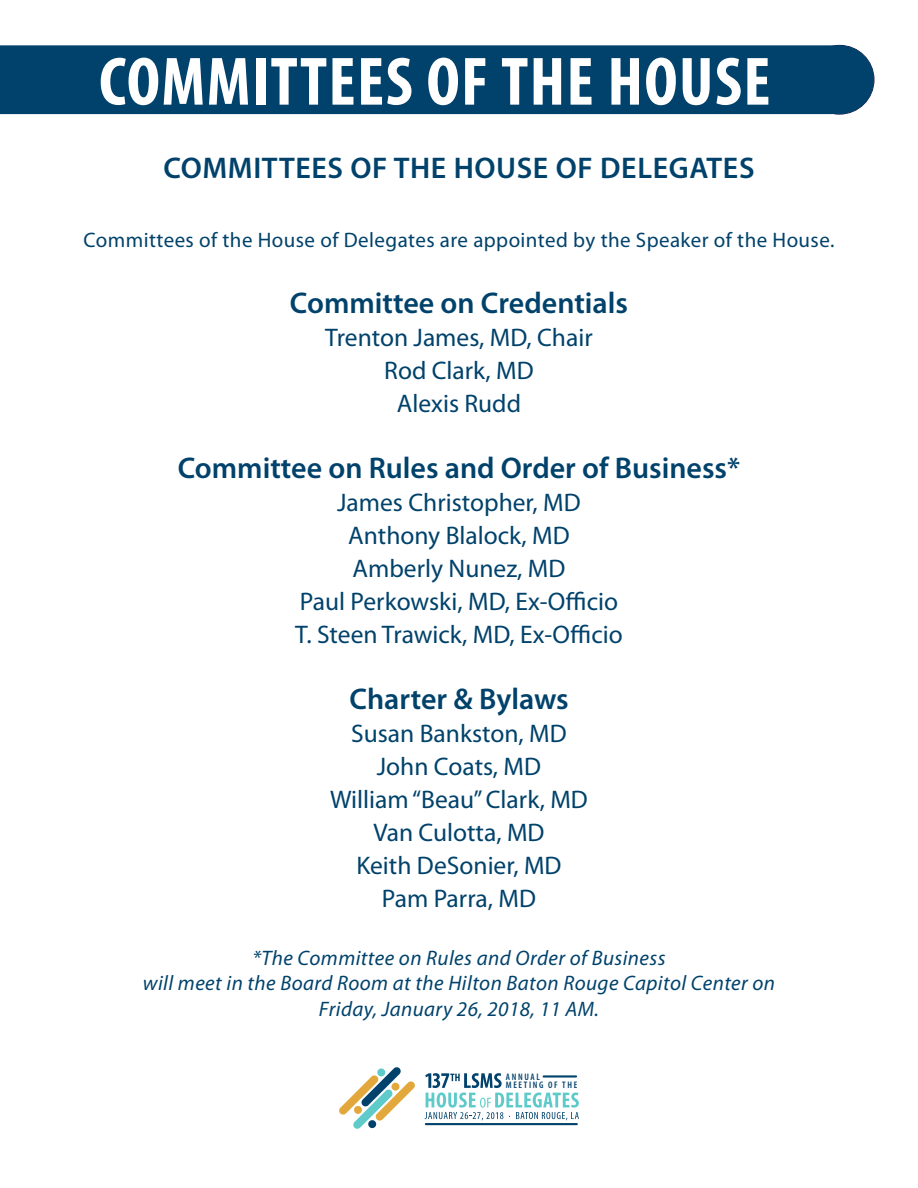
<style>
.page{position:relative;width:918px;height:1188px;background:#fff}
.page>*{position:absolute;margin:0;border:0;box-sizing:border-box;transform-origin:0 0}
.t1{font:700 condensed 69px "Myriad Pro";letter-spacing:.02em;color:#fff}
.t2{font:600 30px "Myriad Pro";color:#00426b}
.t3{font:600 30px "Myriad Pro";letter-spacing:.02em;color:#00426b}
.t4{font:25.5px/33px "Myriad Pro";color:#00426b;text-align:center}
.t5{font:italic 21px/25.2px "Myriad Pro";letter-spacing:.02em;color:#00426b;text-align:center}
.t6{font:21px "Myriad Pro";letter-spacing:.02em;color:#00426b}
.t7{font:600 condensed 9.45px/8.1px "Myriad Pro";letter-spacing:.17em;color:#00426b}
</style>
<div class="page">
<div style="left:0;top:45px;width:874px;height:69px;background:#00426b"></div>
<svg style="left:339px;top:1067px;width:76px;height:62px"></svg>
<div style="left:377px;top:1068px;width:8px;height:8px;background:#5ecbca;border-radius:50%"></div>
<svg style="left:425px;top:1073px;width:154px;height:47px"></svg>
<hr style="left:544px;top:1075px;width:32px;height:3px;background:#00426b">
<hr style="left:426px;top:1123px;width:151px;height:2px;background:#00426b">
<h1 class="t1" style="left:99px;top:44px;width:673px">COMMITTEES OF THE HOUSE</h1>
<p class="t3" style="left:163px;top:151px;width:593px">COMMITTEES OF THE HOUSE OF DELEGATES</p>
<p class="t6" style="left:84px;top:228px;width:752px">Committees of the House of Delegates are appointed by the Speaker of the House.</p>
<p class="t2" style="left:290px;top:286px;width:340px">Committee on Credentials</p>
<p class="t4" style="left:325px;top:321px;width:269px">Trenton James, MD, Chair<br>Rod Clark, MD<br>Alexis Rudd</p>
<p class="t2" style="left:178px;top:451px;width:564px">Committee on Rules and Order of Business*</p>
<p class="t4" style="left:295px;top:486px;width:329px">James Christopher, MD<br>Anthony Blalock, MD<br>Amberly Nunez, MD<br>Paul Perkowski, MD, Ex-Officio<br>T. Steen Trawick, MD, Ex-Officio</p>
<p class="t2" style="left:349px;top:682px;width:221px">Charter &amp; Bylaws</p>
<p class="t4" style="left:330px;top:717px;width:259px">Susan Bankston, MD<br>John Coats, MD<br>William “Beau” Clark, MD<br>Van Culotta, MD<br>Keith DeSonier, MD<br>Pam Parra, MD</p>
<p class="t5" style="left:143px;top:946px;width:634px">*The Committee on Rules and Order of Business<br>will meet in the Board Room at the Hilton Baton Rouge Capitol Center on<br>Friday, January 26, 2018, 11 AM.</p>
<p class="t7" style="left:506px;top:1073px;width:73px">ANNUAL<br>MEETING OF THE</p>
</div>
